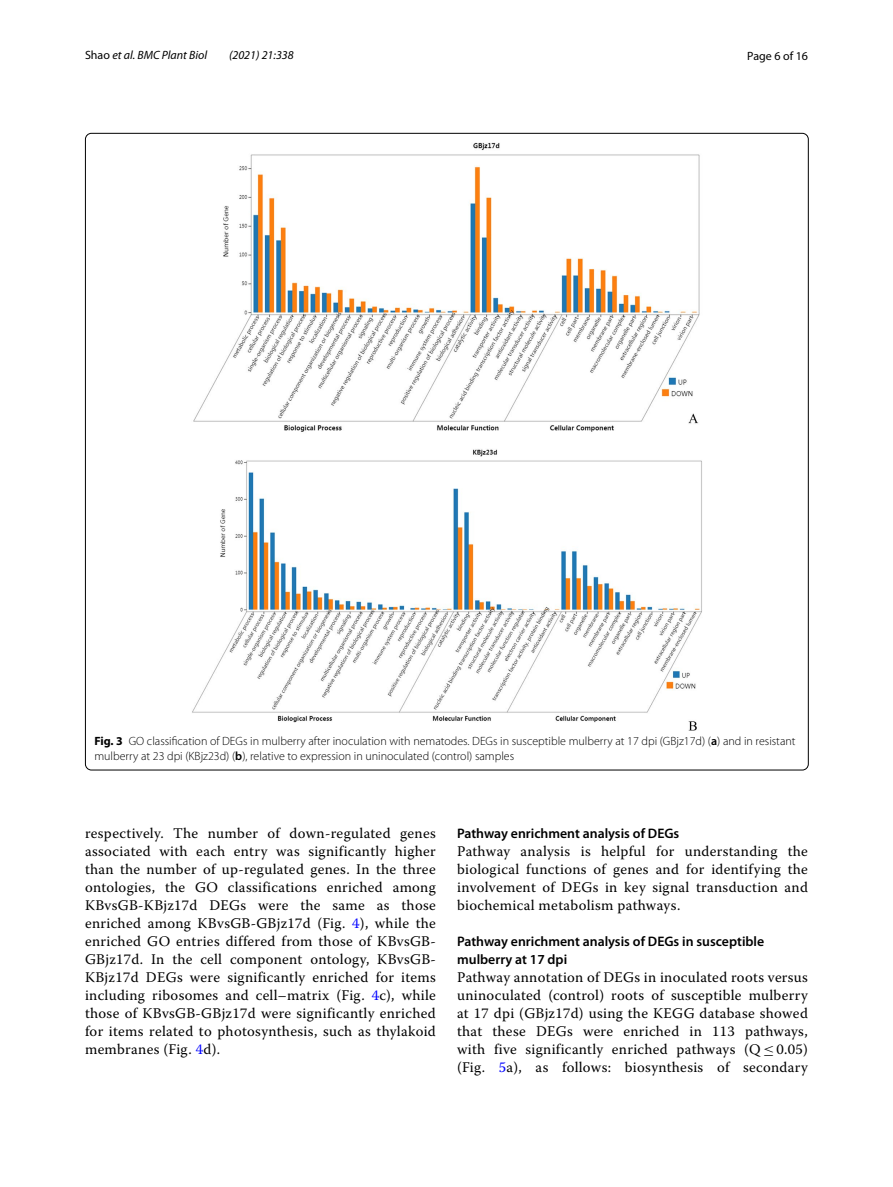
<style>
.page{position:relative;width:893px;height:1187px;background:#fff}
.page>*{position:absolute;margin:0;border:0;box-sizing:border-box;transform-origin:0 0}
.t1{font:14.7px/18px "Warnock Pro";letter-spacing:.02em;color:#000;text-align:justify}
.t2{font:600 13.8px/18px "Myriad Pro";color:#000}
.t3{font:300 12px/15px "Myriad Pro";color:#000}
.t4{font:italic 12px "Myriad Pro";color:#000}
.t5{font:12px "Myriad Pro";color:#000}
.s1{font-style:normal}
.s2{font-weight:700}
.s3{font-weight:600}
.s4{color:#00f}
.s5{font-family:"MTSY"}
</style>
<div class="page">
<img style="left:192px;top:142px;width:510px;height:588px">
<p class="t4" style="left:85px;top:48px;width:124px"><span class="s1">Shao</span> et al. BMC Plant Biol</p>
<p class="t4" style="left:229px;top:48px;width:66px">(2021) 21:338</p>
<p class="t5" style="left:747px;top:48px;width:62px">Page 6 of 16</p>
<p class="t3" style="left:94px;top:733px;width:703px"><span class="s2">Fig. 3</span> GO classification of DEGs in mulberry after inoculation with nematodes. DEGs in susceptible mulberry at 17 dpi (GBjz17d) (<span class="s3">a</span>) and in resistant mulberry at 23 dpi (KBjz23d) (<span class="s3">b</span>), relative to expression in uninoculated (control) samples</p>
<p class="t1" style="left:85px;top:824px;width:352px">respectively. The number of down-regulated genes associated with each entry was significantly higher than the number of up-regulated genes. In the three ontologies, the GO classifications enriched among KBvsGB-KBjz17d DEGs were the same as those enriched among KBvsGB-GBjz17d (Fig. <span class="s4">4</span>), while the enriched GO entries differed from those of KBvsGB-GBjz17d. In the cell component ontology, KBvsGB-KBjz17d DEGs were significantly enriched for items including ribosomes and cell–matrix (Fig. <span class="s4">4</span>c), while those of KBvsGB-GBjz17d were significantly enriched for items related to photosynthesis, such as thylakoid membranes (Fig. <span class="s4">4</span>d).</p>
<p class="t2" style="left:457px;top:823px;width:224px">Pathway enrichment analysis of DEGs</p>
<p class="t1" style="left:457px;top:841px;width:352px">Pathway analysis is helpful for understanding the biological functions of genes and for identifying the involvement of DEGs in key signal transduction and biochemical metabolism pathways.</p>
<p class="t2" style="left:457px;top:931px;width:309px">Pathway enrichment analysis of DEGs in susceptible mulberry at 17 dpi</p>
<p class="t1" style="left:457px;top:967px;width:352px">Pathway annotation of DEGs in inoculated roots versus uninoculated (control) roots of susceptible mulberry at 17 dpi (GBjz17d) using the KEGG database showed that these DEGs were enriched in 113 pathways, with five significantly enriched pathways (Q <span class="s5">≤</span> 0.05) (Fig. <span class="s4">5</span>a), as follows: biosynthesis of secondary</p>
</div>
